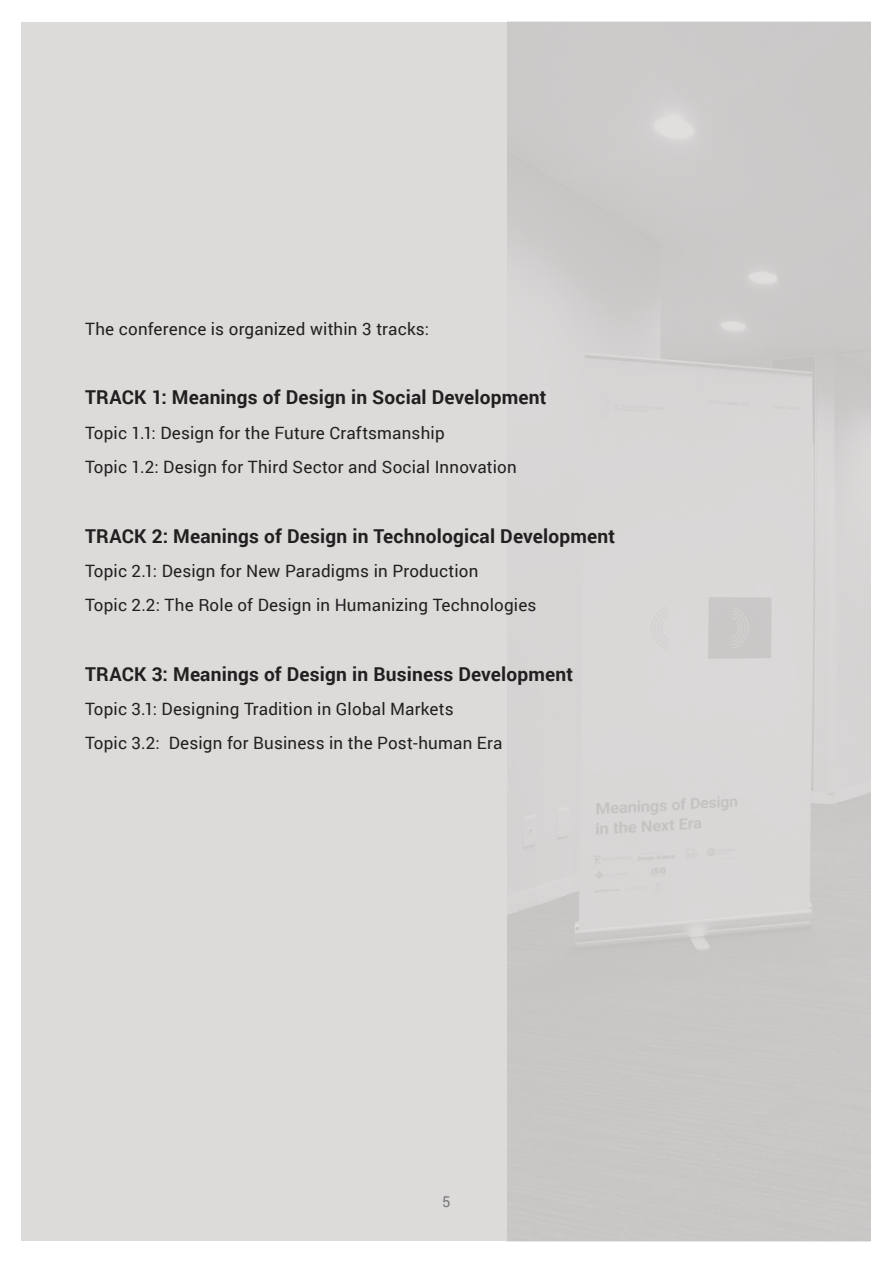
<style>
.page{position:relative;width:893px;height:1263px;background:#fff}
.page>*{position:absolute;margin:0;border:0;box-sizing:border-box;transform-origin:0 0}
.テキスト1{font:700 19.2px "Roboto";letter-spacing:.01em;color:#231f20}
.テキスト1-2{font:16.95px "Roboto";letter-spacing:.01em;color:#231f20}
.t1{font:14.85px "Roboto";color:#76787b}
</style>
<div class="page">
<div style="left:21px;top:21px;width:851px;height:1221px;background:#dddbda"></div>
<img style="left:508px;top:21px;width:364px;height:1221px">
<p class="テキスト1-2" style="left:85px;top:317px;width:345px">The conference is organized within 3 tracks:</p>
<p class="テキスト1" style="left:85px;top:384px;width:463px">TRACK 1: Meanings of Design in Social Development</p>
<p class="テキスト1-2" style="left:85px;top:421px;width:361px">Topic 1.1: Design for the Future Craftsmanship</p>
<p class="テキスト1-2" style="left:85px;top:455px;width:433px">Topic 1.2: Design for Third Sector and Social Innovation</p>
<p class="テキスト1" style="left:85px;top:522px;width:532px">TRACK 2: Meanings of Design in Technological Development</p>
<p class="テキスト1-2" style="left:85px;top:559px;width:395px">Topic 2.1: Design for New Paradigms in Production</p>
<p class="テキスト1-2" style="left:85px;top:593px;width:453px">Topic 2.2: The Role of Design in Humanizing Technologies</p>
<p class="テキスト1" style="left:85px;top:660px;width:490px">TRACK 3: Meanings of Design in Business Development</p>
<p class="テキスト1-2" style="left:85px;top:697px;width:370px">Topic 3.1: Designing Tradition in Global Markets</p>
<p class="テキスト1-2" style="left:85px;top:731px;width:419px">Topic 3.2: Design for Business in the Post-human Era</p>
<p class="t1" style="left:442px;top:1191px;width:10px">5</p>
</div>
